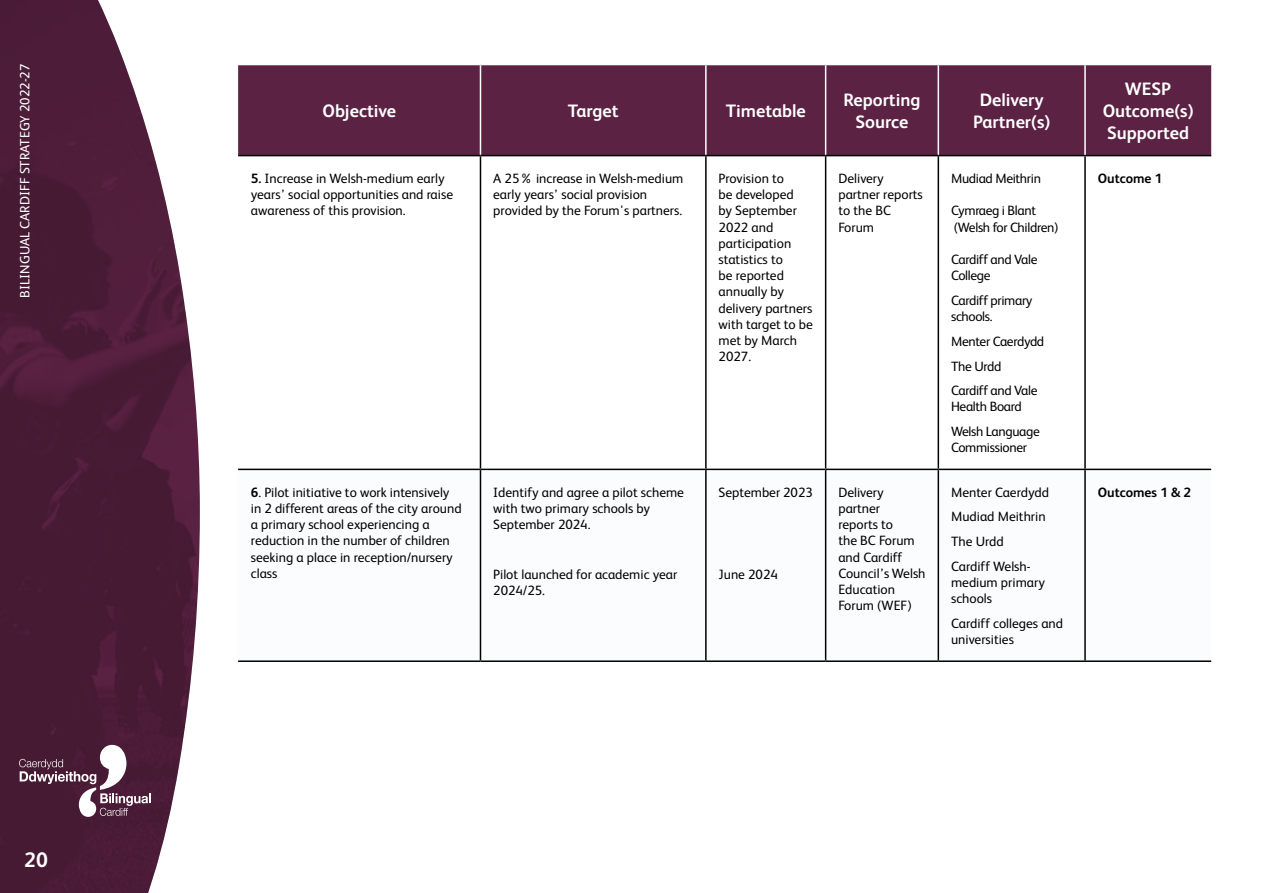
<style>
.page{position:relative;width:1263px;height:893px;background:#fff}
.page>*{position:absolute;margin:0;border:0;box-sizing:border-box;transform-origin:0 0}
.t1{font:700 21px "FS Albert";color:#fff}
.t2{font:700 18px/21.6px "FS Albert";color:#fff;text-align:center}
.t3{font:13.5px/16.2px "FS Albert";color:#000}
.t4{font:13.5px/16.2px "FS Albert";letter-spacing:-.025em;color:#000}
.t5{font:13.5px "FS Albert";color:#fff}
.t6{font:700 13.5px "FS Albert";color:#000}
.s1{font-weight:700}
</style>
<div class="page">
<img style="left:0;top:0;width:200px;height:893px">
<svg style="left:19px;top:745px;width:132px;height:72px;background:#6c485d"></svg>
<div style="left:238px;top:65px;width:973px;height:90px;background:#5c2244"></div>
<svg style="left:238px;top:156px;width:973px;height:313px"></svg>
<svg style="left:238px;top:470px;width:973px;height:190px"></svg>
<hr style="left:480px;top:65px;width:1px;height:90px;background:#fff">
<hr style="left:705px;top:65px;width:2px;height:90px;background:#fff">
<hr style="left:825px;top:65px;width:1px;height:90px;background:#fff">
<hr style="left:937px;top:65px;width:2px;height:90px;background:#fff">
<hr style="left:480px;top:155px;width:226px;height:1px;background:#000">
<hr style="left:705px;top:156px;width:2px;height:313px;background:#000">
<hr style="left:706px;top:155px;width:120px;height:1px;background:#000">
<hr style="left:825px;top:156px;width:1px;height:313px;background:#000">
<hr style="left:826px;top:155px;width:112px;height:1px;background:#000">
<hr style="left:937px;top:156px;width:2px;height:313px;background:#000">
<hr style="left:938px;top:155px;width:147px;height:1px;background:#000">
<hr style="left:1085px;top:155px;width:126px;height:1px;background:#000">
<hr style="left:480px;top:469px;width:226px;height:1px;background:#000">
<hr style="left:705px;top:470px;width:2px;height:190px;background:#000">
<hr style="left:706px;top:469px;width:120px;height:1px;background:#000">
<hr style="left:825px;top:470px;width:1px;height:190px;background:#000">
<hr style="left:826px;top:469px;width:112px;height:1px;background:#000">
<hr style="left:937px;top:470px;width:2px;height:190px;background:#000">
<hr style="left:938px;top:469px;width:147px;height:1px;background:#000">
<hr style="left:1085px;top:469px;width:126px;height:1px;background:#000">
<hr style="left:480px;top:660px;width:226px;height:2px;background:#000">
<hr style="left:706px;top:660px;width:120px;height:2px;background:#000">
<hr style="left:826px;top:660px;width:112px;height:2px;background:#000">
<hr style="left:938px;top:660px;width:147px;height:2px;background:#000">
<hr style="left:1085px;top:660px;width:126px;height:2px;background:#000">
<hr style="left:238px;top:155px;width:242px;height:1px;background:#000">
<hr style="left:480px;top:156px;width:1px;height:313px;background:#000">
<hr style="left:238px;top:469px;width:242px;height:1px;background:#000">
<hr style="left:480px;top:470px;width:1px;height:190px;background:#000">
<hr style="left:238px;top:660px;width:242px;height:2px;background:#000">
<hr style="left:1084px;top:156px;width:2px;height:313px;background:#000">
<hr style="left:1084px;top:470px;width:2px;height:190px;background:#000">
<hr style="left:1084px;top:65px;width:2px;height:90px;background:#fff">
<p class="t5" style="left:16px;top:298px;width:235px;rotate:-90deg">BILINGUAL CARDIFF STRATEGY 2022-27</p>
<h1 class="t1" style="left:24px;top:845px;width:25px">20</h1>
<h2 class="t2" style="left:322px;top:99px;width:75px">Objective</h2>
<h2 class="t2" style="left:568px;top:99px;width:52px">Target</h2>
<h2 class="t2" style="left:726px;top:99px;width:81px">Timetable</h2>
<h2 class="t2" style="left:843px;top:89px;width:79px">Reporting<br>Source</h2>
<h2 class="t2" style="left:973px;top:89px;width:79px">Delivery<br>Partner(s)</h2>
<h2 class="t2" style="left:1103px;top:78px;width:92px">WESP<br>Outcome(s)<br>Supported</h2>
<p class="t3" style="left:251px;top:170px;width:204px"><span class="s1">5.</span> Increase in Welsh-medium early years’ social opportunities and raise awareness of this provision.</p>
<p class="t3" style="left:493px;top:170px;width:192px">A 25% increase in Welsh-medium early years’ social provision provided by the Forum's partners.</p>
<p class="t3" style="left:719px;top:170px;width:96px">Provision to<br>be developed<br>by September<br>2022 and participation statistics to<br>be reported annually by delivery partners with target to be met by March<br>2027.</p>
<p class="t3" style="left:838px;top:170px;width:86px">Delivery partner reports to the BC<br>Forum</p>
<p class="t4" style="left:951px;top:170px;width:91px">Mudiad Meithrin</p>
<p class="t6" style="left:1098px;top:169px;width:66px">Outcome 1</p>
<p class="t4" style="left:951px;top:202px;width:109px">Cymraeg i Blant (Welsh for Children)</p>
<p class="t4" style="left:951px;top:251px;width:88px">Cardiff and Vale<br>College</p>
<p class="t4" style="left:951px;top:292px;width:83px">Cardiff primary schools.</p>
<p class="t4" style="left:951px;top:328px;width:95px;line-height:24.8px">Menter Caerdydd<br>The Urdd<br>Cardiff and Vale</p>
<p class="t4" style="left:951px;top:394px;width:90px;line-height:24.8px">Health Board<br>Welsh Language</p>
<p class="t4" style="left:951px;top:439px;width:77px">Commissioner</p>
<p class="t3" style="left:251px;top:483px;width:212px"><span class="s1">6</span>. Pilot initiative to work intensively in 2 different areas of the city around a primary school experiencing a reduction in the number of children seeking a place in reception/nursery class</p>
<p class="t3" style="left:493px;top:483px;width:192px">Identify and agree a pilot scheme with two primary schools by<br>September 2024.</p>
<p class="t3" style="left:493px;top:565px;width:185px">Pilot launched for academic year<br>2024/25.</p>
<p class="t3" style="left:719px;top:483px;width:96px">September 2023</p>
<p class="t3" style="left:719px;top:566px;width:61px">June 2024</p>
<p class="t3" style="left:838px;top:483px;width:89px">Delivery partner<br>reports to<br>the BC Forum and Cardiff<br>Council’s Welsh<br>Education<br>Forum (WEF)</p>
<p class="t3" style="left:951px;top:479px;width:99px;line-height:24.8px">Menter Caerdydd<br>Mudiad Meithrin<br>The Urdd<br>Cardiff Welsh-</p>
<p class="t3" style="left:951px;top:574px;width:95px">medium primary schools</p>
<p class="t3" style="left:951px;top:615px;width:114px">Cardiff colleges and universities</p>
<p class="t6" style="left:1098px;top:483px;width:95px">Outcomes 1 &amp; 2</p>
</div>
